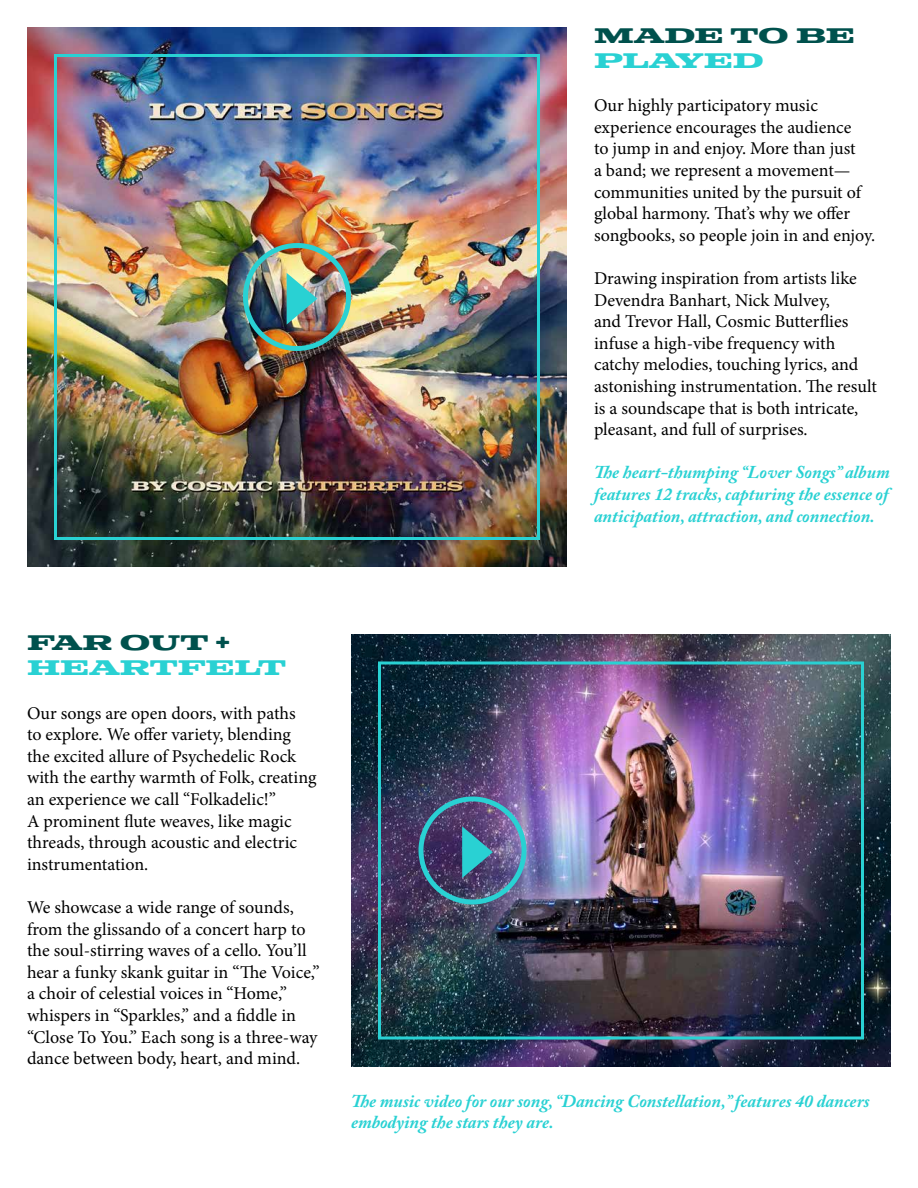
<style>
.page{position:relative;width:918px;height:1188px;background:#fff}
.page>*{position:absolute;margin:0;border:0;box-sizing:border-box;transform-origin:0 0}
.t1{font:700 21px "Colt Soft";color:#00514d}
.t2{font:700 21px "Colt Soft";color:#29d1d3}
.t3{font:18px/21.6px "Minion Pro";color:#000}
.t4{font:italic 700 18px/21.6px "Adobe Caslon Pro";color:#29d1d3;text-align:justify}
</style>
<div class="page">
<img style="left:27px;top:27px;width:540px;height:540px">
<div style="left:54px;top:54px;width:486px;height:486px;border:3px solid #29d1d3"></div>
<img style="left:242px;top:242px;width:110px;height:110px">
<img style="left:351px;top:634px;width:540px;height:432px">
<img style="left:417px;top:755px;width:157px;height:151px">
<div style="left:378px;top:662px;width:486px;height:378px;border:3px solid #29d1d3"></div>
<p class="t1" style="left:594px;top:23px;width:262px">MADE TO BE</p>
<p class="t2" style="left:594px;top:48px;width:171px">PLAYED</p>
<p class="t3" style="left:594px;top:95px;width:283px">Our highly participatory music experience encourages the audience<br>to jump in and enjoy. More than just<br>a band; we represent a movement— communities united by the pursuit of global harmony. That’s why we offer songbooks, so people join in and enjoy.</p>
<p class="t3" style="left:594px;top:267px;width:284px">Drawing inspiration from artists like Devendra Banhart, Nick Mulvey,<br>and Trevor Hall, Cosmic Butterflies infuse a high-vibe frequency with catchy melodies, touching lyrics, and astonishing instrumentation. The result is a soundscape that is both intricate, pleasant, and full of surprises.</p>
<p class="t4" style="left:594px;top:461px;width:297px">The heart-thumping “Lover Songs” album features 12 tracks, capturing the essence of anticipation, attraction, and connection.</p>
<p class="t1" style="left:27px;top:631px;width:204px">FAR OUT +</p>
<p class="t2" style="left:27px;top:656px;width:261px">HEARTFELT</p>
<p class="t3" style="left:27px;top:702px;width:291px">Our songs are open doors, with paths<br>to explore. We offer variety, blending the excited allure of Psychedelic Rock with the earthy warmth of Folk, creating an experience we call “Folkadelic!”<br>A prominent flute weaves, like magic threads, through acoustic and electric instrumentation.</p>
<p class="t3" style="left:27px;top:897px;width:294px">We showcase a wide range of sounds, from the glissando of a concert harp to the soul-stirring waves of a cello. You’ll hear a funky skank guitar in “The Voice,” a choir of celestial voices in “Home,” whispers in “Sparkles,” and a fiddle in “Close To You.” Each song is a three-way dance between body, heart, and mind.</p>
<p class="t4" style="left:351px;top:1090px;width:520px">The music video for our song, “Dancing Constellation,” features 40 dancers embodying the stars they are.</p>
</div>
